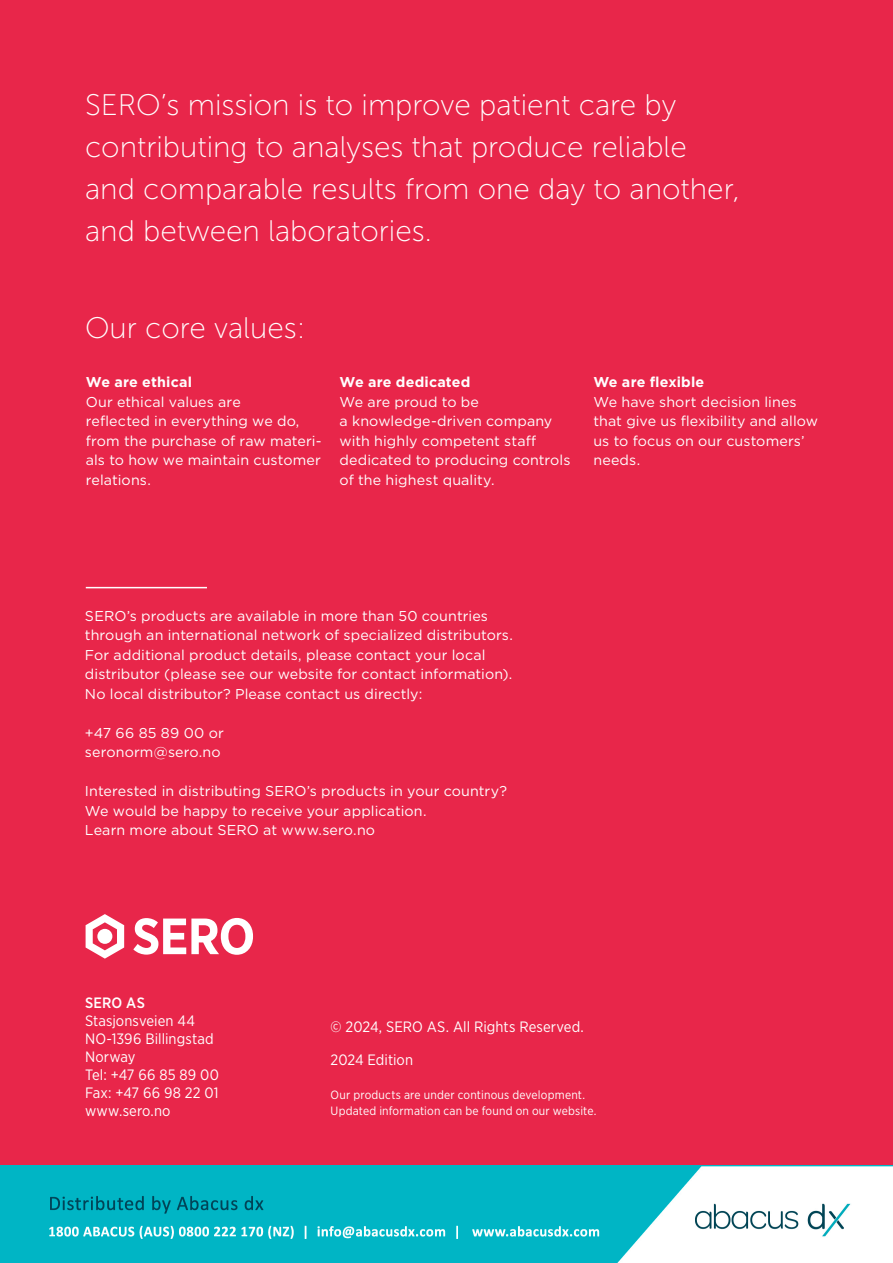
<style>
.page{position:relative;width:893px;height:1263px;background:#e8264a}
.page>*{position:absolute;margin:0;border:0;box-sizing:border-box;transform-origin:0 0}
.t1{font:29.7px/42px "Museo Sans 100";color:#fff}
.t2{font:15px/18px "Gotham Narrow";letter-spacing:.005em;color:#fff}
.t3{font:500 15px "Gotham Narrow";letter-spacing:.01em;color:#fff}
.t4{font:14.25px/19.5px "Gotham";letter-spacing:.01em;color:#fff}
.t5{font:700 14.25px "Gotham";letter-spacing:.015em;color:#fff}
.t6{font:12px/16.5px "Gotham Narrow";letter-spacing:.015em;color:#fff}
</style>
<div class="page">
<svg style="left:86px;top:914px;width:38px;height:45px"></svg>
<div style="left:97px;top:929px;width:15px;height:15px;background:#fff;border-radius:50%"></div>
<svg style="left:133px;top:918px;width:120px;height:37px"></svg>
<hr style="left:86px;top:587px;width:121px;height:1px;background:#fff">
<img style="left:0;top:1166px;width:893px;height:97px">
<h1 class="t1" style="left:85px;top:84px;width:656px">SERO’s mission is to improve patient care by contributing to analyses that produce reliable and comparable results from one day to another, and between laboratories.</h1>
<h1 class="t1" style="left:85px;top:308px;width:222px">Our core values:</h1>
<p class="t5" style="left:86px;top:373px;width:108px">We are ethical</p>
<p class="t4" style="left:86px;top:391px;width:237px">Our ethical values are<br>reflected in everything we do, from the purchase of raw materi&shy;als to how we maintain customer relations.</p>
<p class="t5" style="left:340px;top:373px;width:132px">We are dedicated</p>
<p class="t4" style="left:340px;top:391px;width:232px">We are proud to be<br>a knowledge-driven company with highly competent staff dedicated to producing controls of the highest quality.</p>
<p class="t5" style="left:593px;top:372px;width:112px">We are flexible</p>
<p class="t4" style="left:593px;top:391px;width:226px">We have short decision lines that give us flexibility and allow us to focus on our customers’ needs.</p>
<p class="t4" style="left:85px;top:606px;width:429px">SERO’s products are available in more than 50 countries through an international network of specialized distributors.<br>For additional product details, please contact your local distributor (please see our website for contact information).<br>No local distributor? Please contact us directly:</p>
<p class="t4" style="left:85px;top:723px;width:140px">+47 66 85 89 00 or seronorm@sero.no</p>
<p class="t4" style="left:85px;top:781px;width:424px">Interested in distributing SERO’s products in your country?<br>We would be happy to receive your application.<br>Learn more about SERO at www.sero.no</p>
<p class="t3" style="left:85px;top:993px;width:61px">SERO AS</p>
<p class="t2" style="left:85px;top:1012px;width:135px">Stasjonsveien 44<br>NO-1396 Billingstad<br>Norway<br>Tel: +47 66 85 89 00<br>Fax: +47 66 98 22 01 www.sero.no</p>
<p class="t2" style="left:331px;top:1017px;width:255px">© 2024, SERO AS. All Rights Reserved.</p>
<p class="t2" style="left:331px;top:1051px;width:84px">2024 Edition</p>
<p class="t6" style="left:331px;top:1086px;width:267px">Our products are under continous development.<br>Updated information can be found on our website.</p>
</div>
